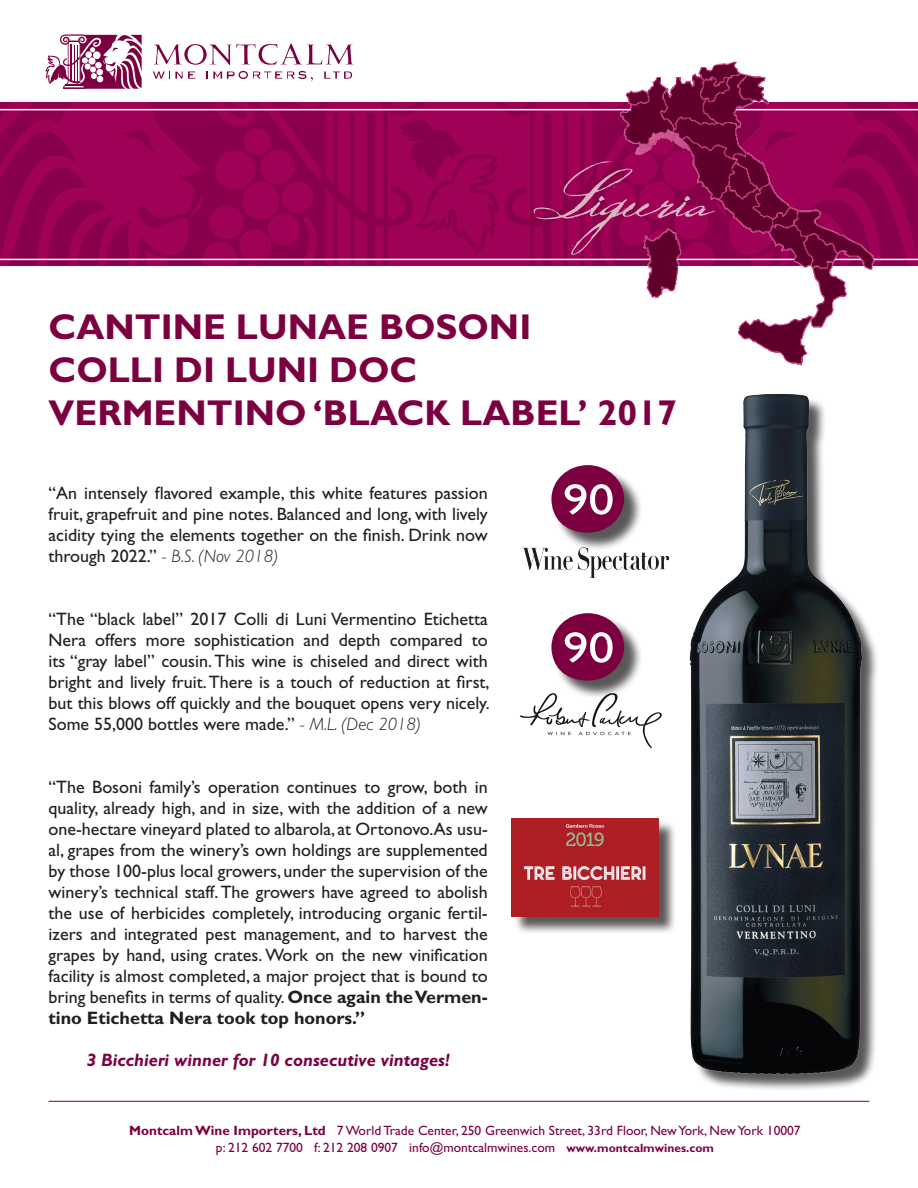
<style>
.page{position:relative;width:918px;height:1188px;background:#fff}
.page>*{position:absolute;margin:0;border:0;box-sizing:border-box;transform-origin:0 0}
.t1{font:67.5px "Californya C";color:#d9b5c2}
.t2{font:43.65px "Gill Sans";color:#fff;scale:1.18 1}
.t3{font:700 36px/43.2px "Gill Sans";color:#7c0040}
.t4{font:18px/21px "Gill Sans";color:#231f20;text-align:justify}
.t5{font:italic 700 18px "Gill Sans";color:#7c0040}
.t6{font:13.5px/16.5px "Gill Sans";color:#7c0040;text-align:center}
.s1{font-family:"Californya B"}
.s2{font-weight:300;font-style:italic}
.s3{font-weight:700}
.s4{font-weight:700;font-size:12px}
</style>
<div class="page">
<svg style="left:153px;top:72px;width:42px;height:7px"></svg>
<svg style="left:206px;top:71px;width:107px;height:10px"></svg>
<svg style="left:324px;top:72px;width:28px;height:7px"></svg>
<svg style="left:153px;top:44px;width:201px;height:21px"></svg>
<svg style="left:46px;top:34px;width:96px;height:55px"></svg>
<svg style="left:887px;top:102px;width:30px;height:163px;background:#90014f"></svg>
<svg style="left:0;top:102px;width:116px;height:163px;background:#940250"></svg>
<svg style="left:122px;top:102px;width:495px;height:163px;background:#960251"></svg>
<hr style="left:0;top:109px;width:918px;height:1px;background:#fff">
<hr style="left:0;top:259px;width:918px;height:1px;background:#fff">
<img style="left:617px;top:61px;width:270px;height:305px">
<hr style="left:49px;top:1101px;width:820px;height:1px;background:#7c0040">
<img style="left:689px;top:394px;width:188px;height:696px">
<div style="left:514px;top:821px;width:163px;height:114px;background:#231f20;opacity:.75"></div>
<img style="left:512px;top:818px;width:146px;height:98px">
<img style="left:523px;top:547px;width:146px;height:31px">
<div style="left:554px;top:467px;width:89px;height:84px;background:#231f20;opacity:.75"></div>
<div style="left:551px;top:465px;width:73px;height:68px;background:#7c0040;border-radius:50%"></div>
<img style="left:520px;top:693px;width:142px;height:56px">
<div style="left:554px;top:615px;width:89px;height:84px;background:#231f20;opacity:.75"></div>
<div style="left:551px;top:613px;width:73px;height:68px;background:#7c0040;border-radius:50%"></div>
<h1 class="t1" style="left:535px;top:156px;width:179px">Li<span class="s1">g</span>uria</h1>
<h3 class="t3" style="left:49px;top:305px;width:630px">CANTINE LUNAE BOSONI<br>COLLI DI LUNI DOC<br>VERMENTINO ‘BLACK LABEL’ 2017</h3>
<p class="t4" style="left:49px;top:482px;width:441px">“An intensely flavored example, this white features passion fruit, grapefruit and pine notes. Balanced and long, with lively acidity tying the elements together on the finish. Drink now through 2022.” <span class="s2">- B.S. (Nov 2018)</span></p>
<p class="t4" style="left:49px;top:608px;width:443px">“The “black label” 2017 Colli di Luni Vermentino Etichetta Nera offers more sophistication and depth compared to its “gray label” cousin. This wine is chiseled and direct with bright and lively fruit. There is a touch of reduction at first, but this blows off quickly and the bouquet opens very nicely.<br>Some 55,000 bottles were made.” <span class="s2">- M.L. (Dec 2018)</span></p>
<p class="t4" style="left:49px;top:776px;width:441px">“The Bosoni family’s operation continues to grow, both in quality, already high, and in size, with the addition of a new one-hectare vineyard plated to albarola, at Ortonovo.As usu&shy;al, grapes from the winery’s own holdings are supplemented by those 100-plus local growers, under the supervision of the winery’s technical staff. The growers have agreed to abolish the use of herbicides completely, introducing organic fertil&shy;izers and integrated pest management, and to harvest the grapes by hand, using crates. Work on the new vinification facility is almost completed, a major project that is bound to bring benefits in terms of quality. <span class="s3">Once again the Vermen&shy;tino Etichetta Nera took top honors.”</span></p>
<p class="t5" style="left:87px;top:1050px;width:364px">3 Bicchieri winner for 10 consecutive vintages!</p>
<h2 class="t2" style="left:563px;top:474px;width:45px">90</h2>
<h2 class="t2" style="left:563px;top:623px;width:45px">90</h2>
<p class="t6" style="left:129px;top:1122px;width:673px"><span class="s3">Montcalm Wine Importers, Ltd</span> 7 World Trade Center, 250 Greenwich Street, 33rd Floor, New York, New York 10007 p: 212 602 7700 f: 212 208 0907 info@montcalmwines.com <span class="s4">www.montcalmwines.com</span></p>
</div>
